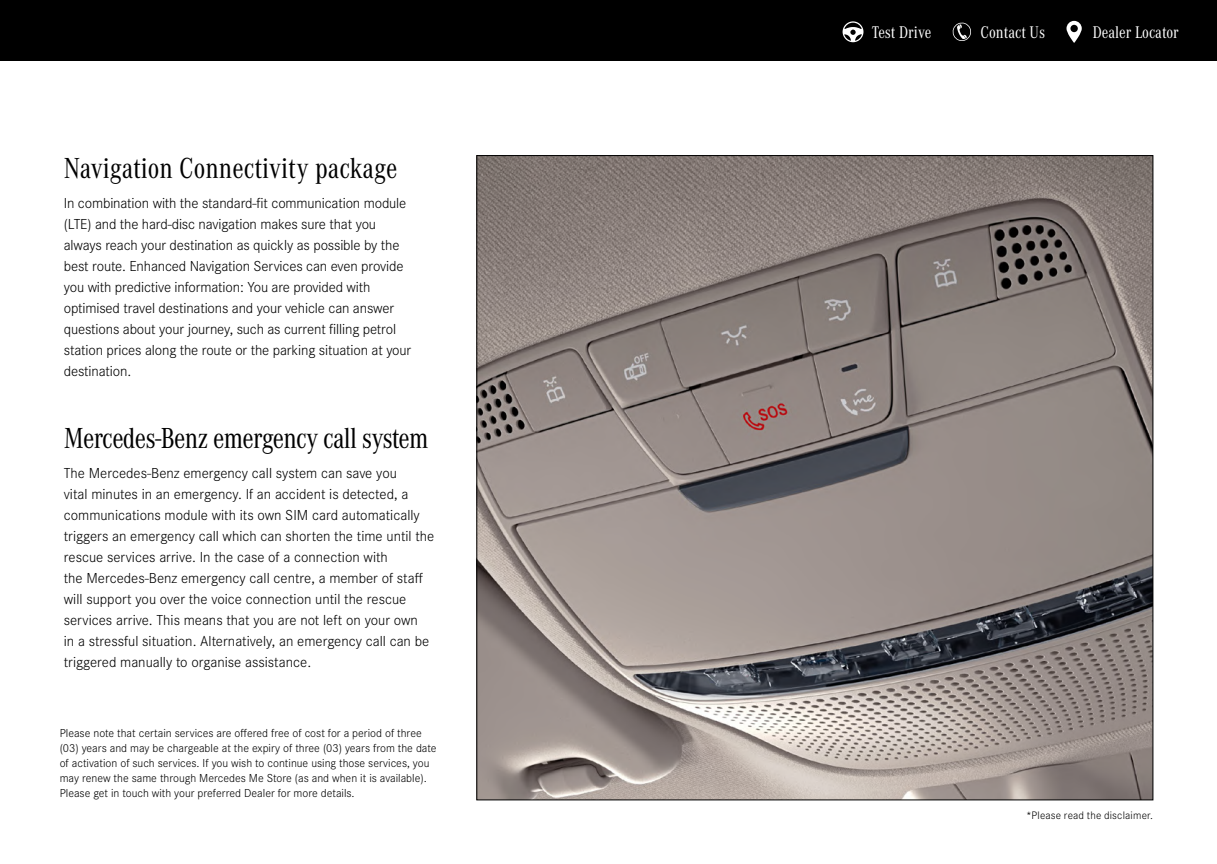
<style>
.page{position:relative;width:1217px;height:864px;background:#fff}
.page>*{position:absolute;margin:0;border:0;box-sizing:border-box;transform-origin:0 0}
.t1{font:30px "Corporate A Con";letter-spacing:-.02em;color:#000}
.t2{font:30px "Corporate A Con";color:#000}
.t3{font:17.55px "Corporate A Con";color:#fff}
.t4{font:300 15px/21px "Corporate S";letter-spacing:-.005em;color:#000}
.t5{font:300 12px/15px "Corporate S";color:#000}
.t6{font:300 11.25px "Corporate S";letter-spacing:.015em;color:#000}
</style>
<div class="page">
<div style="left:0;top:0;width:1216px;height:61px;background:#000"></div>
<svg style="left:842px;top:21px;width:21px;height:21px"></svg>
<svg style="left:1066px;top:21px;width:15px;height:22px"></svg>
<svg style="left:952px;top:22px;width:19px;height:19px"></svg>
<img style="left:478px;top:157px;width:672px;height:640px">
<h1 class="t2" style="left:64px;top:152px;width:335px">Navigation Connectivity package</h1>
<p class="t4" style="left:64px;top:192px;width:349px">In combination with the standard-fit communication module (LTE) and the hard-disc navigation makes sure that you always reach your destination as quickly as possible by the best route. Enhanced Navigation Services can even provide you with predictive information: You are provided with optimised travel destinations and your vehicle can answer questions about your journey, such as current filling petrol station prices along the route or the parking situation at your destination.</p>
<h1 class="t1" style="left:64px;top:422px;width:366px">Mercedes-Benz emergency call system</h1>
<p class="t4" style="left:64px;top:462px;width:372px">The Mercedes-Benz emergency call system can save you<br>vital minutes in an emergency. If an accident is detected, a communications module with its own SIM card automatically triggers an emergency call which can shorten the time until the rescue services arrive. In the case of a connection with<br>the Mercedes-Benz emergency call centre, a member of staff will support you over the voice connection until the rescue services arrive. This means that you are not left on your own<br>in a stressful situation. Alternatively, an emergency call can be triggered manually to organise assistance.</p>
<p class="t5" style="left:60px;top:725px;width:378px">Please note that certain services are offered free of cost for a period of three (03) years and may be chargeable at the expiry of three (03) years from the date of activation of such services. If you wish to continue using those services, you may renew the same through Mercedes Me Store (as and when it is available).<br>Please get in touch with your preferred Dealer for more details.</p>
<p class="t3" style="left:871px;top:23px;width:61px">Test Drive</p>
<p class="t3" style="left:980px;top:23px;width:66px">Contact Us</p>
<p class="t3" style="left:1092px;top:23px;width:87px">Dealer Locator</p>
<p class="t6" style="left:1025px;top:808px;width:129px">*Please read the disclaimer.</p>
</div>
